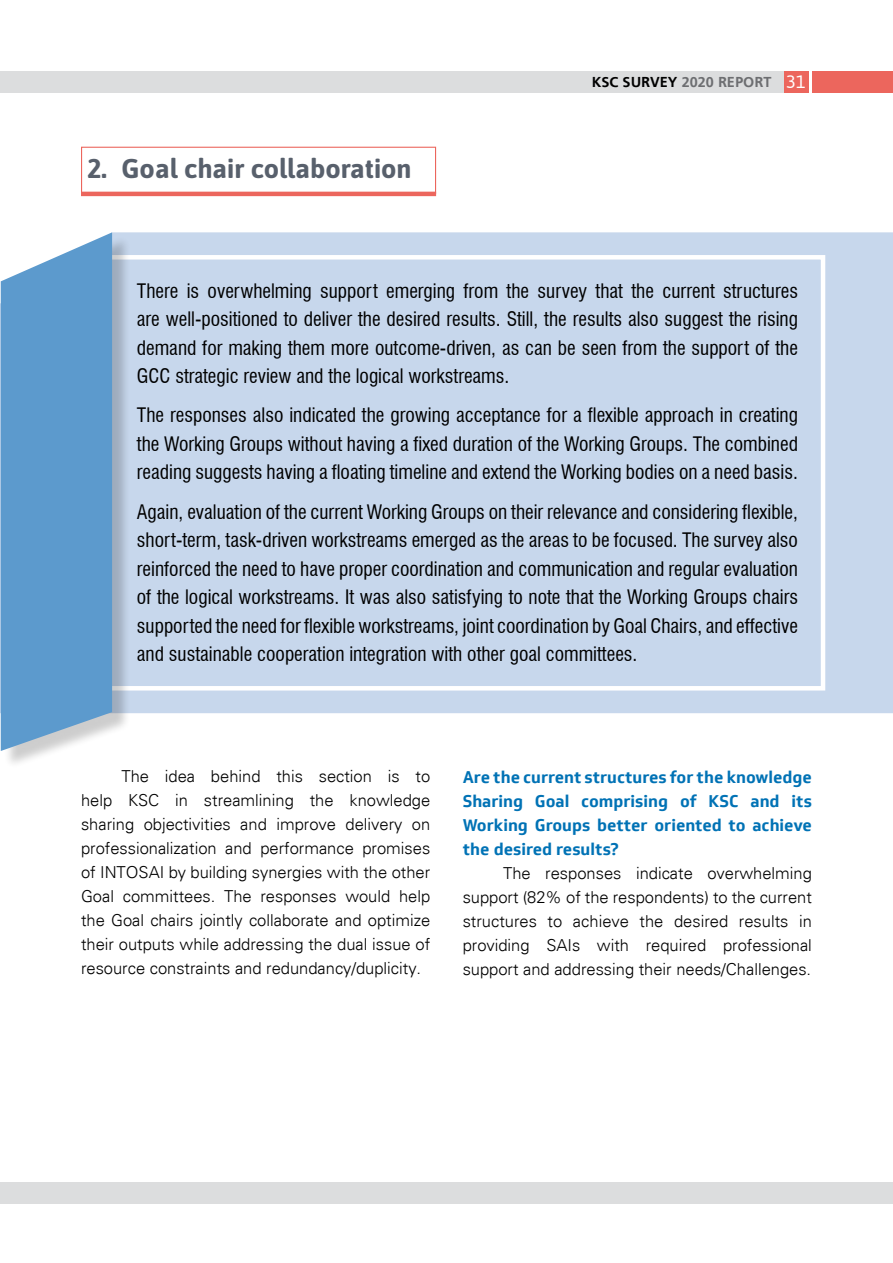
<style>
.page{position:relative;width:893px;height:1263px;background:#fff}
.page>*{position:absolute;margin:0;border:0;box-sizing:border-box;transform-origin:0 0}
.t1{font:700 27px "Asap";color:#58606c}
.t2{font:condensed 19.5px/28.5px "Swiss 721 BT";color:#000;text-align:justify}
.t3{font:300 16.5px/24px "Univers";color:#000;text-align:justify}
.t4{font:700 16.5px/24px "Soleto";color:#0072b5;text-align:justify}
.t5{font:700 15px "Frugal Sans";color:#6d6e71}
.s1{color:#000}
.s2{font-family:"Asap";font-weight:400;font-size:18px;color:#fff}
</style>
<div class="page">
<div style="left:0;top:1182px;width:893px;height:22px;background:#dcddde"></div>
<div style="left:769px;top:72px;width:40px;height:21px;background:#ec665d"></div>
<div style="left:812px;top:72px;width:81px;height:21px;background:#ec665d"></div>
<div style="left:0;top:72px;width:783px;height:21px;background:#dcddde"></div>
<hr style="left:81px;top:192px;width:355px;height:4px;background:#ec665d">
<div style="left:81px;top:147px;width:355px;height:47px;border:1px solid #ec665d"></div>
<div style="left:0;top:232px;width:893px;height:481px;background:#c7d7ec"></div>
<div style="left:94px;top:255px;width:731px;height:435px;border:4px solid #fff"></div>
<div style="left:3px;top:236px;width:128px;height:533px;background:#000;opacity:.2"></div>
<svg style="left:1px;top:232px;width:111px;height:519px;background:#68a1d0"></svg>
<h1 class="t1" style="left:87px;top:149px;width:326px">2. Goal chair collaboration</h1>
<p class="t5" style="left:592px;top:74px;width:215px"><span class="s1">KSC SURVEY</span> 2020 REPORT <span class="s2">31</span></p>
<p class="t2" style="left:137px;top:276px;width:663px">There is overwhelming support emerging from the survey that the current structures are well-positioned to deliver the desired results. Still, the results also suggest the rising demand for making them more outcome-driven, as can be seen from the support of the GCC strategic review and the logical workstreams.</p>
<p class="t2" style="left:137px;top:401px;width:663px">The responses also indicated the growing acceptance for a flexible approach in creating the Working Groups without having a fixed duration of the Working Groups. The combined reading suggests having a floating timeline and extend the Working bodies on a need basis.</p>
<p class="t2" style="left:137px;top:497px;width:663px">Again, evaluation of the current Working Groups on their relevance and considering flexible, short-term, task-driven workstreams emerged as the areas to be focused. The survey also reinforced the need to have proper coordination and communication and regular evaluation of the logical workstreams. It was also satisfying to note that the Working Groups chairs supported the need for flexible workstreams, joint coordination by Goal Chairs, and effective and sustainable cooperation integration with other goal committees.</p>
<p class="t3" style="left:81px;top:764px;width:351px;text-indent:41px">The idea behind this section is to help KSC in streamlining the knowledge sharing objectivities and improve delivery on professionalization and performance promises of INTOSAI by building synergies with the other Goal committees. The responses would help the Goal chairs jointly collaborate and optimize their outputs while addressing the dual issue of resource constraints and redundancy/duplicity.</p>
<p class="t4" style="left:463px;top:765px;width:351px">Are the current structures for the knowledge Sharing Goal comprising of KSC and its Working Groups better oriented to achieve the desired results?</p>
<p class="t3" style="left:463px;top:861px;width:351px;text-indent:41px">The responses indicate overwhelming support (82% of the respondents) to the current structures to achieve the desired results in providing SAIs with required professional support and addressing their needs/Challenges.</p>
</div>
